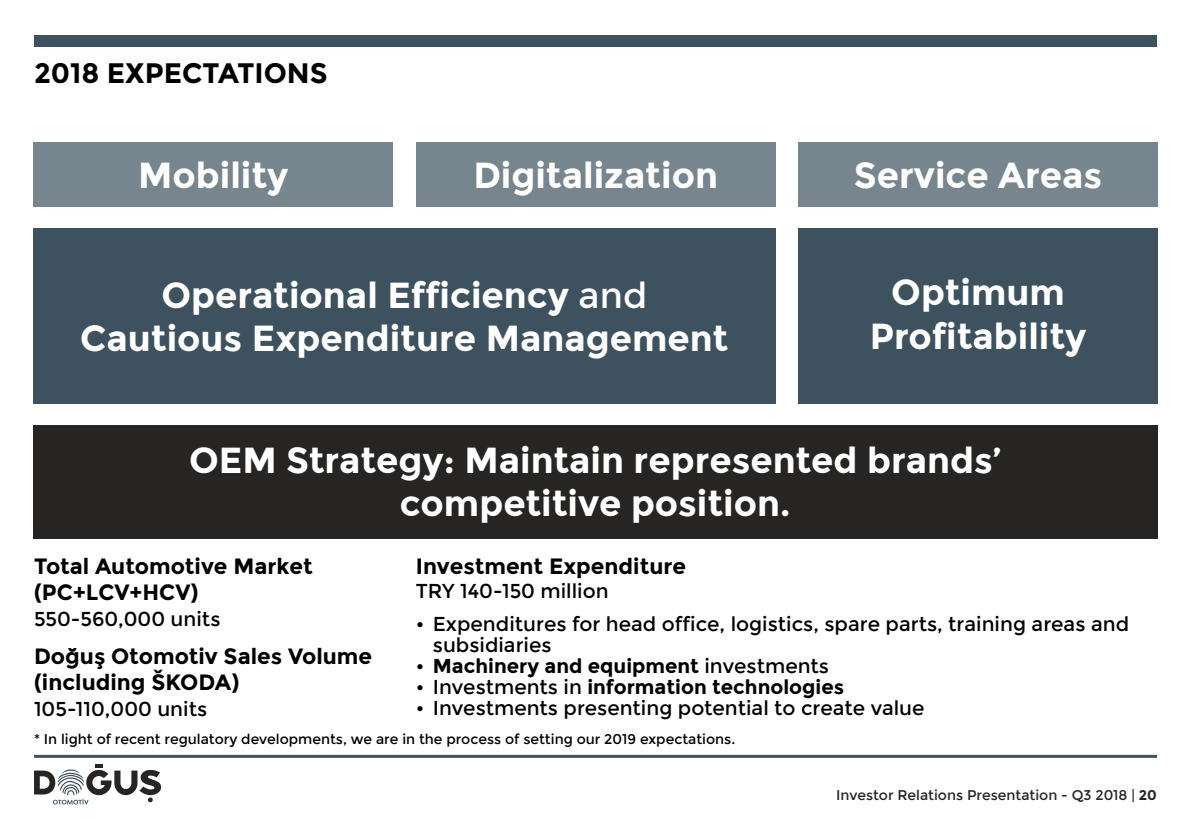
<style>
.page{position:relative;width:1191px;height:840px;background:#fff}
.page>*{position:absolute;margin:0;border:0;box-sizing:border-box;transform-origin:0 0}
.t1{font:700 36px/43.2px "Montserrat";color:#fff;text-align:center}
.t2{font:700 28px "Montserrat";color:#000}
.t3{font:700 22px/26px "Montserrat";color:#000}
.t4{font:20px/21px "Montserrat";color:#000}
.t5{font:700 20px "Montserrat";color:#000}
.t6{font:14px "Montserrat";color:#000}
.t7{font:14px "Montserrat";color:#262523}
.s1{font-weight:400}
.s2{font-weight:700}
</style>
<div class="page">
<div style="left:34px;top:35px;width:1123px;height:12px;background:#3d515f"></div>
<hr style="left:34px;top:754px;width:1123px;height:3px;background:#3d515f">
<svg style="left:34px;top:764px;width:128px;height:40px"></svg>
<div style="left:34px;top:142px;width:359px;height:65px;background:#77858f"></div>
<div style="left:416px;top:142px;width:359px;height:65px;background:#77858f"></div>
<div style="left:798px;top:142px;width:360px;height:65px;background:#77858f"></div>
<div style="left:34px;top:228px;width:741px;height:176px;background:#3d515f"></div>
<div style="left:34px;top:425px;width:1124px;height:113px;background:#262523"></div>
<div style="left:798px;top:228px;width:360px;height:176px;background:#3d515f"></div>
<h2 class="t2" style="left:34px;top:57px;width:295px">2018 EXPECTATIONS</h2>
<h1 class="t1" style="left:138px;top:153px;width:152px">Mobility</h1>
<h1 class="t1" style="left:473px;top:153px;width:246px">Digitalization</h1>
<h1 class="t1" style="left:854px;top:153px;width:250px">Service Areas</h1>
<h1 class="t1" style="left:80px;top:273px;width:649px">Operational Efficiency <span class="s1">and<br></span>Cautious Expenditure Management</h1>
<h1 class="t1" style="left:869px;top:271px;width:218px">Optimum<br>Profitability</h1>
<h1 class="t1" style="left:189px;top:438px;width:814px">OEM Strategy: Maintain represented brands’ competitive position.</h1>
<p class="t3" style="left:34px;top:553px;width:280px">Total Automotive Market (PC+LCV+HCV)</p>
<p class="t4" style="left:34px;top:608px;width:188px">550-560,000 units</p>
<p class="t3" style="left:34px;top:642px;width:340px">Doğuş Otomotiv Sales Volume (including ŠKODA)</p>
<p class="t4" style="left:34px;top:698px;width:175px">105-110,000 units</p>
<p class="t6" style="left:34px;top:730px;width:703px">* In light of recent regulatory developments, we are in the process of setting our 2019 expectations.</p>
<p class="t3" style="left:416px;top:553px;width:272px">Investment Expenditure</p>
<p class="t4" style="left:416px;top:580px;width:194px">TRY 140-150 million</p>
<p class="t4" style="left:433px;top:613px;width:697px;text-indent:-17px">• Expenditures for head office, logistics, spare parts, training areas and subsidiaries</p>
<p class="t5" style="left:416px;top:653px;width:414px"><span class="s1">•</span> Machinery and equipment <span class="s1">investments</span></p>
<p class="t5" style="left:416px;top:674px;width:430px"><span class="s1">• Investments in</span> information technologies</p>
<p class="t4" style="left:416px;top:697px;width:510px">• Investments presenting potential to create value</p>
<p class="t7" style="left:836px;top:786px;width:322px">Investor Relations Presentation - Q3 2018 | <span class="s2">20</span></p>
</div>
